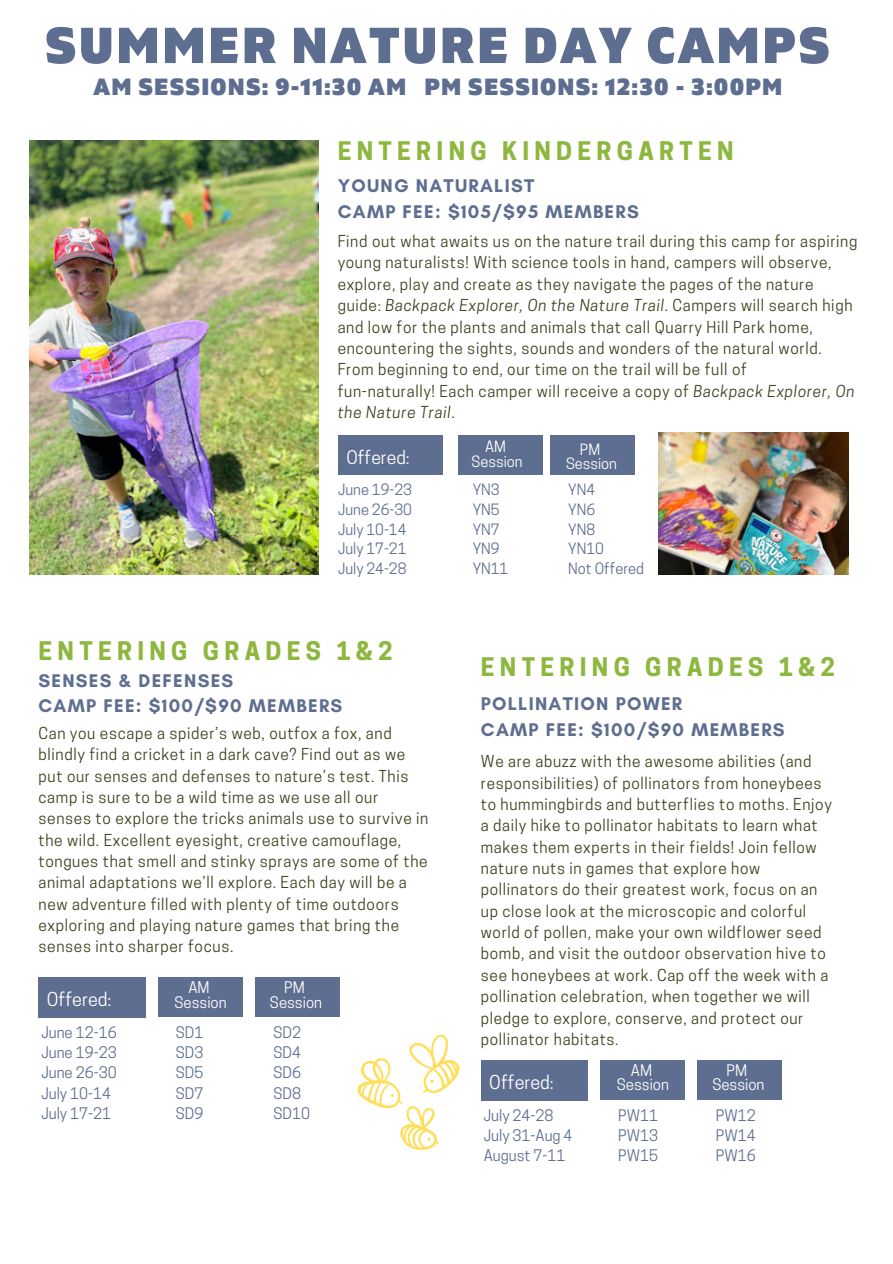
<style>
.page{position:relative;width:893px;height:1264px;background:#fff}
.page>*{position:absolute;margin:0;border:0;box-sizing:border-box;transform-origin:0 0}
.t1{font:900 50.4px "Gilam";letter-spacing:.05em;color:#5e6e90}
.t2{font:700 24px "Cooper Hewitt";letter-spacing:.22em;color:#8db73e}
.t3{font:900 23.4px "Gilam";letter-spacing:.05em;color:#5e6e90}
.t4{font:700 18.75px/25.8px "Glacial Indifference";letter-spacing:.07em;color:#5e6e90}
.t5{font:18px "Cooper Hewitt";color:#fff}
.t6{font:17.55px "Cooper Hewitt";color:#fff}
.t7{font:15.45px/21.3px "Cooper Hewitt";letter-spacing:.045em;color:#3f411e}
.t8{font:15px/20.2px "Cooper Hewitt";color:#5e6e90;text-align:justify}
.t9{font:15px/14.5px "Cooper Hewitt";color:#fff;text-align:center}
.t10{font:14.7px/19.8px "Cooper Hewitt";color:#5e6e90}
.t11{font:14.7px/14.2px "Cooper Hewitt";color:#fff;text-align:center}
.s1{font-style:italic}
</style>
<div class="page">
<div style="left:458px;top:435px;width:84px;height:40px;background:#5e6e90"></div>
<div style="left:550px;top:435px;width:85px;height:40px;background:#5e6e90"></div>
<div style="left:338px;top:435px;width:104px;height:39px;background:#5e6e90"></div>
<img style="left:29px;top:141px;width:289px;height:434px">
<div style="left:38px;top:977px;width:107px;height:40px;background:#5e6e90"></div>
<div style="left:158px;top:977px;width:85px;height:39px;background:#5e6e90"></div>
<div style="left:255px;top:977px;width:84px;height:39px;background:#5e6e90"></div>
<img style="left:658px;top:432px;width:190px;height:143px">
<div style="left:481px;top:1059px;width:106px;height:41px;background:#5e6e90"></div>
<div style="left:600px;top:1059px;width:85px;height:40px;background:#5e6e90"></div>
<div style="left:697px;top:1059px;width:84px;height:40px;background:#5e6e90"></div>
<svg style="left:357px;top:1034px;width:103px;height:115px"></svg>
<h1 class="t1" style="left:45px;top:16px;width:786px">SUMMER NATURE DAY CAMPS</h1>
<h3 class="t3" style="left:94px;top:73px;width:690px">AM SESSIONS: 9-11:30 AM PM SESSIONS: 12:30 - 3:00PM</h3>
<h2 class="t2" style="left:337px;top:142px;width:397px">ENTERING KINDERGARTEN</h2>
<p class="t4" style="left:337px;top:172px;width:303px">YOUNG NATURALIST<br>CAMP FEE: $105/$95 MEMBERS</p>
<p class="t7" style="left:337px;top:232px;width:521px">Find out what awaits us on the nature trail during this camp for aspiring young naturalists! With science tools in hand, campers will observe, explore, play and create as they navigate the pages of the nature guide: <span class="s1">Backpack Explorer, On the Nature Trail</span>. Campers will search high and low for the plants and animals that call Quarry Hill Park home, encountering the sights, sounds and wonders of the natural world.<br>From beginning to end, our time on the trail will be full of<br>fun-naturally! Each camper will receive a copy of <span class="s1">Backpack Explorer, On the Nature Trail</span>.</p>
<p class="t11" style="left:485px;top:441px;width:22px">AM</p>
<p class="t11" style="left:566px;top:444px;width:52px">PM<br>Session</p>
<p class="t6" style="left:346px;top:451px;width:65px">Offered:</p>
<p class="t11" style="left:471px;top:456px;width:52px">Session</p>
<p class="t10" style="left:472px;top:481px;width:37px">YN3<br>YN5<br>YN7<br>YN9<br>YN11</p>
<p class="t10" style="left:338px;top:481px;width:75px">June 19-23<br>June 26-30<br>July 10-14<br>July 17-21<br>July 24-28</p>
<p class="t10" style="left:568px;top:481px;width:77px">YN4<br>YN6<br>YN8<br>YN10<br>Not Offered</p>
<h2 class="t2" style="left:38px;top:642px;width:355px">ENTERING GRADES 1&amp;2</h2>
<p class="t4" style="left:38px;top:667px;width:305px">SENSES &amp; DEFENSES<br>CAMP FEE: $100/$90 MEMBERS</p>
<p class="t7" style="left:38px;top:724px;width:391px">Can you escape a spider’s web, outfox a fox, and blindly find a cricket in a dark cave? Find out as we put our senses and defenses to nature’s test. This camp is sure to be a wild time as we use all our senses to explore the tricks animals use to survive in the wild. Excellent eyesight, creative camouflage, tongues that smell and stinky sprays are some of the animal adaptations we’ll explore. Each day will be a new adventure filled with plenty of time outdoors exploring and playing nature games that bring the senses into sharper focus.</p>
<p class="t5" style="left:47px;top:992px;width:66px">Offered:</p>
<p class="t9" style="left:174px;top:982px;width:54px">AM<br>Session</p>
<p class="t8" style="left:176px;top:1023px;width:29px">SD1<br>SD3<br>SD5<br>SD7<br>SD9</p>
<p class="t9" style="left:270px;top:982px;width:54px">PM<br>Session</p>
<p class="t8" style="left:41px;top:1023px;width:77px;text-align:left">June 12-16<br>June 19-23<br>June 26-30<br>July 10-14<br>July 17-21</p>
<p class="t8" style="left:273px;top:1023px;width:38px;text-align:left">SD2<br>SD4<br>SD6<br>SD8<br>SD10</p>
<h2 class="t2" style="left:481px;top:658px;width:355px">ENTERING GRADES 1&amp;2</h2>
<p class="t4" style="left:481px;top:690px;width:305px">POLLINATION POWER<br>CAMP FEE: $100/$90 MEMBERS</p>
<p class="t7" style="left:481px;top:752px;width:352px">We are abuzz with the awesome abilities (and responsibilities) of pollinators from honeybees to hummingbirds and butterflies to moths. Enjoy a daily hike to pollinator habitats to learn what makes them experts in their fields! Join fellow nature nuts in games that explore how pollinators do their greatest work, focus on an up close look at the microscopic and colorful world of pollen, make your own wildflower seed bomb, and visit the outdoor observation hive to see honeybees at work. Cap off the week with a pollination celebration, when together we will pledge to explore, conserve, and protect our pollinator habitats.</p>
<p class="t5" style="left:489px;top:1075px;width:66px">Offered:</p>
<p class="t9" style="left:617px;top:1064px;width:54px">AM<br>Session</p>
<p class="t8" style="left:618px;top:1106px;width:41px">PW11<br>PW13<br>PW15</p>
<p class="t9" style="left:712px;top:1064px;width:54px">PM<br>Session</p>
<p class="t8" style="left:483px;top:1106px;width:90px;text-align:left">July 24-28<br>July 31-Aug 4<br>August 7-11</p>
<p class="t8" style="left:716px;top:1106px;width:41px">PW12<br>PW14<br>PW16</p>
</div>
